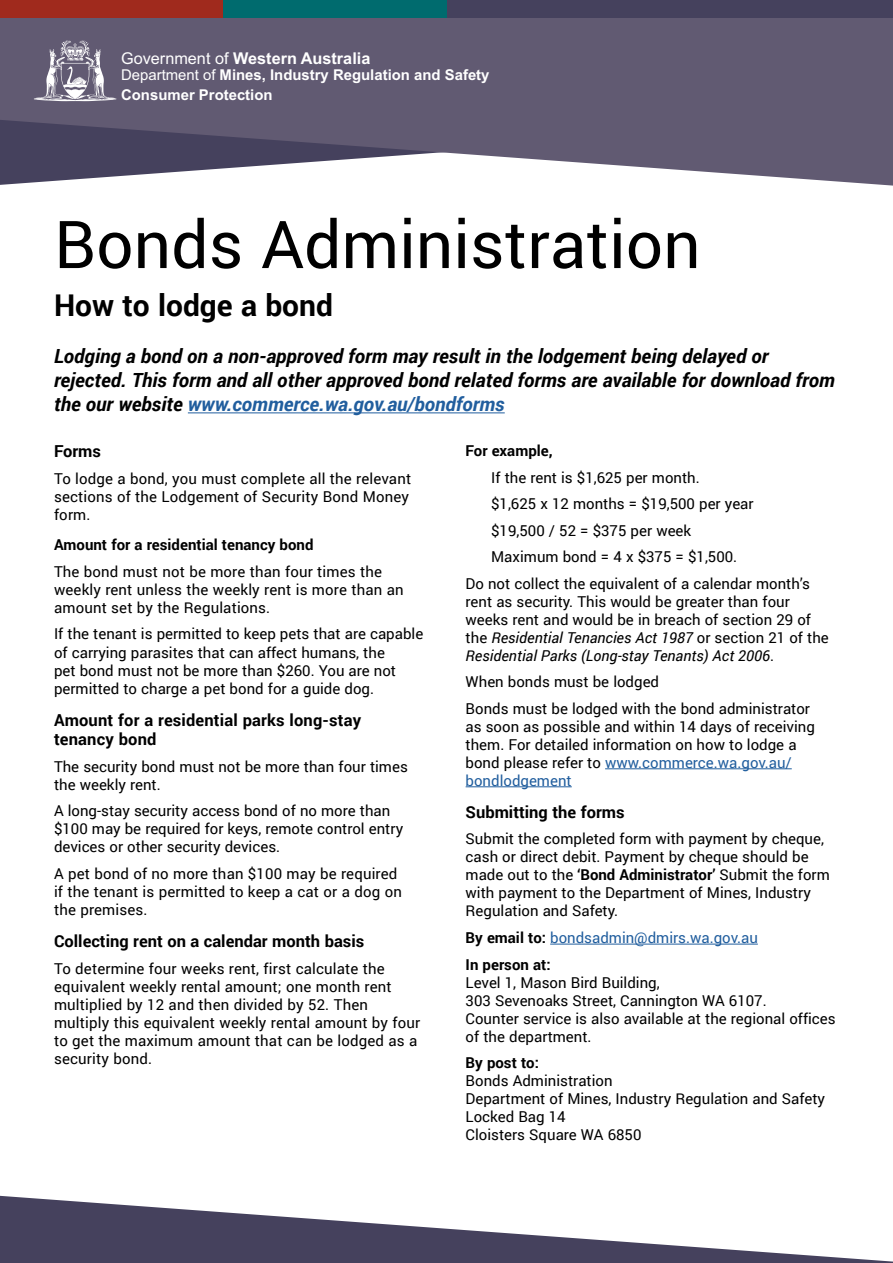
<style>
.page{position:relative;width:893px;height:1263px;background:#fff}
.page>*{position:absolute;margin:0;border:0;box-sizing:border-box;transform-origin:0 0}
.Main_Heading{font:66px "Roboto";color:#000}
.Main_Heading-2{font:700 30px "Roboto";color:#000}
.introduction{font:italic 700 19.5px/24px "Roboto";color:#000}
.Sub_Headings{font:700 16.5px/19.5px "Roboto";color:#000}
.t1{font:700 16.2px "Arial";color:#fff}
.Main_Text{font:15px/18px "Roboto";color:#000}
.Main_Text-2{font:700 15px "Roboto";color:#000}
.Main_Text-3{font:15px "Roboto";color:#215e9e}
.t2{font:700 14.85px/20.1px "Arial";color:#fff}
.s1{font-weight:400}
.s2{color:#215e9e}
.s3{font-style:italic}
.s4{font-weight:700}
.s5{font-weight:700;color:#000}
</style>
<div class="page">
<svg style="left:0;top:0;width:893px;height:186px;background:#6e687e"></svg>
<div style="left:447px;top:0;width:446px;height:18px;background:#45415d"></div>
<div style="left:0;top:0;width:223px;height:18px;background:#a02a1d"></div>
<div style="left:223px;top:0;width:223px;height:18px;background:#006b6e"></div>
<svg style="left:34px;top:40px;width:82px;height:61px;background:#898495"></svg>
<svg style="left:0;top:1195px;width:893px;height:68px"></svg>
<hr style="left:188px;top:412px;width:317px;height:1px;background:#215e9e">
<hr style="left:605px;top:768px;width:187px;height:1px;background:#215e9e">
<hr style="left:466px;top:786px;width:106px;height:1px;background:#215e9e">
<hr style="left:550px;top:944px;width:208px;height:1px;background:#215e9e">
<p class="t1" style="left:121px;top:47px;width:251px"><span class="s1">Government of</span> Western Australia</p>
<p class="t2" style="left:121px;top:65px;width:370px"><span class="s1">Department of</span> Mines, Industry Regulation and Safety<br>Consumer Protection</p>
<p class="Main_Heading" style="left:54px;top:198px;width:648px">Bonds Administration</p>
<p class="Main_Heading-2" style="left:54px;top:284px;width:280px">How to lodge a bond</p>
<p class="introduction" style="left:54px;top:344px;width:782px">Lodging a bond on a non-approved form may result in the lodgement being delayed or rejected. This form and all other approved bond related forms are available for download from the our website <span class="s2">www.commerce.wa.gov.au/bondforms</span></p>
<h1 class="Sub_Headings" style="left:54px;top:441px;width:48px">Forms</h1>
<p class="Main_Text" style="left:54px;top:469px;width:359px">To lodge a bond, you must complete all the relevant sections of the Lodgement of Security Bond Money form.</p>
<h1 class="Main_Text-2" style="left:54px;top:534px;width:261px">Amount for a residential tenancy bond</h1>
<p class="Main_Text" style="left:54px;top:562px;width:351px">The bond must not be more than four times the weekly rent unless the weekly rent is more than an amount set by the Regulations.</p>
<p class="Main_Text" style="left:54px;top:625px;width:371px">If the tenant is permitted to keep pets that are capable of carrying parasites that can affect humans, the<br>pet bond must not be more than $260. You are not permitted to charge a pet bond for a guide dog.</p>
<h2 class="Sub_Headings" style="left:54px;top:709px;width:309px">Amount for a residential parks long-stay tenancy bond</h2>
<p class="Main_Text" style="left:54px;top:757px;width:355px">The security bond must not be more than four times the weekly rent.</p>
<p class="Main_Text" style="left:54px;top:801px;width:351px">A long-stay security access bond of no more than $100 may be required for keys, remote control entry devices or other security devices.</p>
<p class="Main_Text" style="left:54px;top:864px;width:349px">A pet bond of no more than $100 may be required if the tenant is permitted to keep a cat or a dog on the premises.</p>
<h2 class="Sub_Headings" style="left:54px;top:931px;width:312px">Collecting rent on a calendar month basis</h2>
<p class="Main_Text" style="left:54px;top:959px;width:368px">To determine four weeks rent, first calculate the equivalent weekly rental amount; one month rent multiplied by 12 and then divided by 52. Then multiply this equivalent weekly rental amount by four to get the maximum amount that can be lodged as a security bond.</p>
<p class="Main_Text-2" style="left:466px;top:440px;width:88px">For example,</p>
<p class="Main_Text" style="left:491px;top:468px;width:210px">If the rent is $1,625 per month.</p>
<p class="Main_Text" style="left:491px;top:494px;width:264px">$1,625 x 12 months = $19,500 per year</p>
<p class="Main_Text" style="left:491px;top:521px;width:202px">$19,500 / 52 = $375 per week</p>
<p class="Main_Text" style="left:491px;top:547px;width:248px">Maximum bond = 4 x $375 = $1,500.</p>
<p class="Main_Text" style="left:466px;top:574px;width:365px">Do not collect the equivalent of a calendar month’s rent as security. This would be greater than four weeks rent and would be in breach of section 29 of the <span class="s3">Residential Tenancies Act 1987</span> or section 21 of the <span class="s3">Residential Parks (Long-stay Tenants) Act 2006</span>.</p>
<p class="Main_Text" style="left:466px;top:672px;width:195px">When bonds must be lodged</p>
<p class="Main_Text" style="left:466px;top:699px;width:351px">Bonds must be lodged with the bond administrator as soon as possible and within 14 days of receiving them. For detailed information on how to lodge a bond please refer to <span class="s2">www.commerce.wa.gov.au/ bondlodgement</span></p>
<h2 class="Sub_Headings" style="left:466px;top:802px;width:160px">Submitting the forms</h2>
<p class="Main_Text" style="left:466px;top:829px;width:366px">Submit the completed form with payment by cheque, cash or direct debit. Payment by cheque should be made out to the <span class="s4">‘Bond Administrator’</span> Submit the form with payment to the Department of Mines, Industry Regulation and Safety.</p>
<p class="Main_Text-3" style="left:466px;top:927px;width:294px"><span class="s5">By email to:</span> bondsadmin@dmirs.wa.gov.au</p>
<p class="Main_Text" style="left:466px;top:954px;width:372px"><span class="s4">In person at:<br></span>Level 1, Mason Bird Building,<br>303 Sevenoaks Street, Cannington WA 6107.<br>Counter service is also available at the regional offices of the department.</p>
<p class="Main_Text" style="left:466px;top:1053px;width:361px"><span class="s4">By post to:<br></span>Bonds Administration<br>Department of Mines, Industry Regulation and Safety<br>Locked Bag 14<br>Cloisters Square WA 6850</p>
</div>
